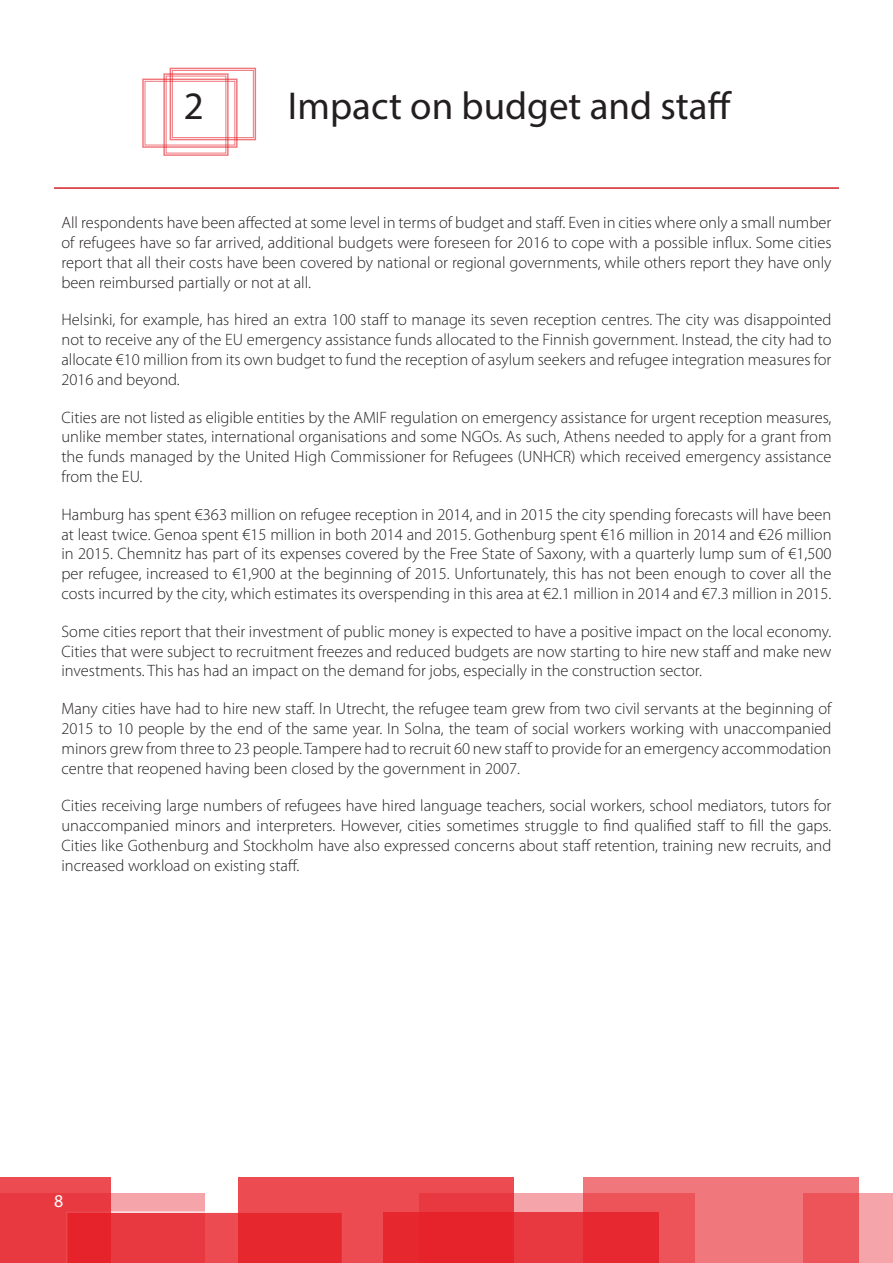
<style>
.page{position:relative;width:893px;height:1263px;background:#fff}
.page>*{position:absolute;margin:0;border:0;box-sizing:border-box;transform-origin:0 0}
.Section_title{font:39px "Myriad Pro";color:#231f20}
.t1{font:18px "Myriad Pro";color:#fff}
.Paragraph{font:300 16.5px/19.8px "Myriad Pro";color:#231f20;text-align:justify}
</style>
<div class="page">
<div style="left:0;top:1193px;width:205px;height:70px;background:#f5a5a9"></div>
<div style="left:420px;top:1193px;width:275px;height:70px;background:#f5a5a9"></div>
<div style="left:803px;top:1193px;width:90px;height:70px;background:#f5a5a9"></div>
<svg style="left:111px;top:1211px;width:127px;height:52px;background:#ea434a"></svg>
<svg style="left:583px;top:1177px;width:276px;height:86px;background:#ee696e"></svg>
<svg style="left:0;top:1177px;width:111px;height:86px;background:#e8373e"></svg>
<svg style="left:238px;top:1177px;width:276px;height:86px;background:#e93e44"></svg>
<svg style="left:384px;top:1212px;width:275px;height:51px;background:#e72a32"></svg>
<hr style="left:54px;top:187px;width:785px;height:2px;background:#d1232a">
<svg style="left:142px;top:67px;width:115px;height:89px"></svg>
<p class="Section_title" style="left:184px;top:82px;width:22px">2</p>
<p class="Section_title" style="left:288px;top:82px;width:445px">Impact on budget and staff</p>
<p class="Paragraph" style="left:62px;top:213px;width:772px">All respondents have been affected at some level in terms of budget and staff. Even in cities where only a small number of refugees have so far arrived, additional budgets were foreseen for 2016 to cope with a possible influx. Some cities report that all their costs have been covered by national or regional governments, while others report they have only been reimbursed partially or not at all.</p>
<p class="Paragraph" style="left:62px;top:310px;width:772px">Helsinki, for example, has hired an extra 100 staff to manage its seven reception centres. The city was disappointed not to receive any of the EU emergency assistance funds allocated to the Finnish government. Instead, the city had to allocate €10 million from its own budget to fund the reception of asylum seekers and refugee integration measures for 2016 and beyond.</p>
<p class="Paragraph" style="left:62px;top:407px;width:771px">Cities are not listed as eligible entities by the AMIF regulation on emergency assistance for urgent reception measures, unlike member states, international organisations and some NGOs. As such, Athens needed to apply for a grant from the funds managed by the United High Commissioner for Refugees (UNHCR) which received emergency assistance from the EU.</p>
<p class="Paragraph" style="left:62px;top:504px;width:772px">Hamburg has spent €363 million on refugee reception in 2014, and in 2015 the city spending forecasts will have been at least twice. Genoa spent €15 million in both 2014 and 2015. Gothenburg spent €16 million in 2014 and €26 million in 2015. Chemnitz has part of its expenses covered by the Free State of Saxony, with a quarterly lump sum of €1,500 per refugee, increased to €1,900 at the beginning of 2015. Unfortunately, this has not been enough to cover all the costs incurred by the city, which estimates its overspending in this area at €2.1 million in 2014 and €7.3 million in 2015.</p>
<p class="Paragraph" style="left:62px;top:621px;width:771px">Some cities report that their investment of public money is expected to have a positive impact on the local economy.<br>Cities that were subject to recruitment freezes and reduced budgets are now starting to hire new staff and make new investments. This has had an impact on the demand for jobs, especially in the construction sector.</p>
<p class="Paragraph" style="left:62px;top:699px;width:771px">Many cities have had to hire new staff. In Utrecht, the refugee team grew from two civil servants at the beginning of 2015 to 10 people by the end of the same year. In Solna, the team of social workers working with unaccompanied minors grew from three to 23 people. Tampere had to recruit 60 new staff to provide for an emergency accommodation centre that reopened having been closed by the government in 2007.</p>
<p class="Paragraph" style="left:62px;top:796px;width:771px">Cities receiving large numbers of refugees have hired language teachers, social workers, school mediators, tutors for unaccompanied minors and interpreters. However, cities sometimes struggle to find qualified staff to fill the gaps.<br>Cities like Gothenburg and Stockholm have also expressed concerns about staff retention, training new recruits, and increased workload on existing staff.</p>
<p class="t1" style="left:54px;top:1189px;width:11px">8</p>
</div>
